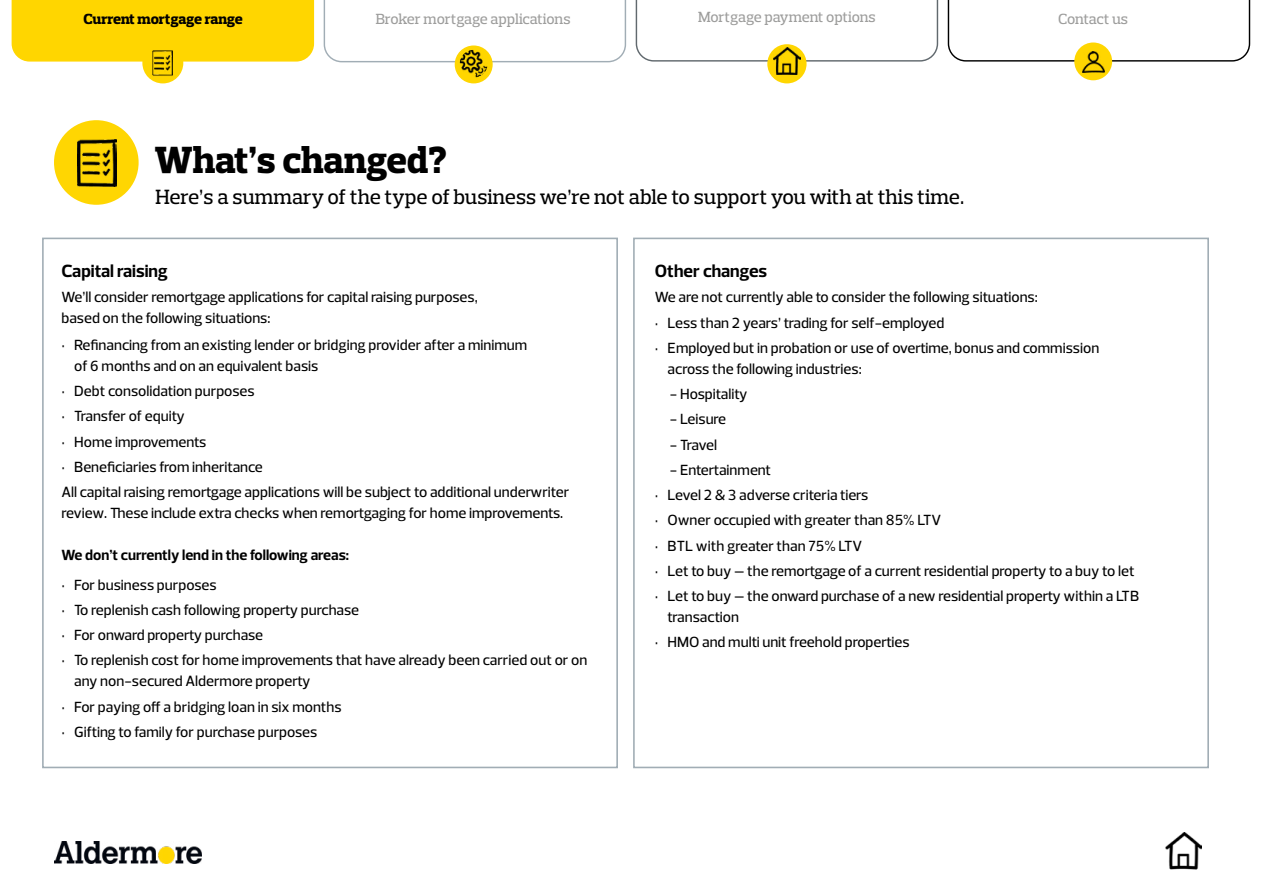
<style>
.page{position:relative;width:1263px;height:893px;background:#fff}
.page>*{position:absolute;margin:0;border:0;box-sizing:border-box;transform-origin:0 0}
.t1{font:800 38.55px "Prelo Slab";letter-spacing:-.01em;color:#000}
.t2{font:500 21px "Prelo Slab";color:#000}
.t3{font:700 18px "Prelo";color:#000}
.t4{font:500 15px/21px "Prelo";color:#000}
.t5{font:500 15px "Prelo Slab";letter-spacing:-.01em;color:#9d9d9c}
.t6{font:700 15px "Prelo";color:#000}
.t7{font:800 15px "Prelo Slab";letter-spacing:-.01em;color:#000}
</style>
<div class="page">
<svg style="left:12px;top:0;width:302px;height:62px;background:#ffd70b"></svg>
<div style="left:26px;top:12px;width:274px;height:48px;background:#ffd600"></div>
<div style="left:144px;top:44px;width:38px;height:38px;background:#ffd600;border-radius:50%"></div>
<div style="left:142px;top:43px;width:41px;height:40px;border:3px solid #ffd600;border-radius:50%"></div>
<img style="left:154px;top:52px;width:17px;height:19px">
<div style="left:151px;top:49px;width:23px;height:28px;border:2px solid #ffd600"></div>
<div style="left:54px;top:120px;width:85px;height:85px;background:#ffd602;border-radius:50%"></div>
<img style="left:77px;top:139px;width:40px;height:48px">
<img style="left:54px;top:842px;width:147px;height:21px">
<img style="left:1165px;top:833px;width:37px;height:37px">
<svg style="left:324px;top:0;width:302px;height:62px"></svg>
<div style="left:455px;top:46px;width:37px;height:37px;background:#ffd600;border-radius:50%"></div>
<div style="left:455px;top:45px;width:38px;height:38px;border:1px solid #ffd600;border-radius:50%"></div>
<img style="left:460px;top:50px;width:28px;height:28px;border-radius:14px">
<svg style="left:636px;top:0;width:302px;height:62px"></svg>
<div style="left:768px;top:45px;width:37px;height:37px;background:#ffd600;border-radius:50%"></div>
<div style="left:767px;top:44px;width:39px;height:39px;border:2px solid #ffd600;border-radius:50%"></div>
<img style="left:773px;top:47px;width:27px;height:27px">
<svg style="left:948px;top:0;width:302px;height:62px"></svg>
<div style="left:1074px;top:43px;width:38px;height:37px;background:#ffd600;border-radius:50%"></div>
<img style="left:1082px;top:52px;width:22px;height:20px">
<div style="left:42px;top:238px;width:576px;height:530px;border:2px solid #a1adb5"></div>
<div style="left:633px;top:238px;width:576px;height:530px;border:2px solid #a1adb5"></div>
<p class="t7" style="left:84px;top:10px;width:161px">Current mortgage range</p>
<p class="t5" style="left:376px;top:10px;width:196px">Broker mortgage applications</p>
<p class="t5" style="left:698px;top:8px;width:179px">Mortgage payment options</p>
<p class="t5" style="left:1058px;top:9px;width:71px">Contact us</p>
<h1 class="t1" style="left:155px;top:137px;width:293px">What’s changed?</h1>
<h2 class="t2" style="left:155px;top:184px;width:810px">Here’s a summary of the type of business we’re not able to support you with at this time.</h2>
<p class="t3" style="left:61px;top:260px;width:108px">Capital raising</p>
<p class="t4" style="left:61px;top:287px;width:418px">We’ll consider remortgage applications for capital raising purposes, based on the following situations:</p>
<p class="t4" style="left:74px;top:334px;width:455px;text-indent:-13px">• Refinancing from an existing lender or bridging provider after a minimum of 6 months and on an equivalent basis</p>
<p class="t4" style="left:61px;top:381px;width:195px">• Debt consolidation purposes</p>
<p class="t4" style="left:61px;top:406px;width:125px">• Transfer of equity</p>
<p class="t4" style="left:61px;top:431px;width:146px">• Home improvements</p>
<p class="t4" style="left:61px;top:454px;width:509px;line-height:25.2px">• Beneficiaries from inheritance<br>All capital raising remortgage applications will be subject to additional underwriter</p>
<p class="t4" style="left:61px;top:503px;width:503px">review. These include extra checks when remortgaging for home improvements.</p>
<p class="t6" style="left:61px;top:546px;width:289px">We don’t currently lend in the following areas:</p>
<p class="t4" style="left:61px;top:574px;width:157px">• For business purposes</p>
<p class="t4" style="left:61px;top:599px;width:299px">• To replenish cash following property purchase</p>
<p class="t4" style="left:61px;top:625px;width:203px">• For onward property purchase</p>
<p class="t4" style="left:74px;top:650px;width:515px;text-indent:-13px">• To replenish cost for home improvements that have already been carried out or on any non-secured Aldermore property</p>
<p class="t4" style="left:61px;top:696px;width:282px">• For paying off a bridging loan in six months</p>
<p class="t4" style="left:61px;top:721px;width:257px">• Gifting to family for purchase purposes</p>
<p class="t3" style="left:655px;top:260px;width:114px">Other changes</p>
<p class="t4" style="left:655px;top:287px;width:384px">We are not currently able to consider the following situations:</p>
<p class="t4" style="left:655px;top:312px;width:291px">• Less than 2 years’ trading for self-employed</p>
<p class="t4" style="left:668px;top:337px;width:433px;text-indent:-13px">• Employed but in probation or use of overtime, bonus and commission across the following industries:</p>
<p class="t4" style="left:670px;top:384px;width:79px">- Hospitality</p>
<p class="t4" style="left:670px;top:409px;width:58px">- Leisure</p>
<p class="t4" style="left:670px;top:434px;width:49px">- Travel</p>
<p class="t4" style="left:670px;top:459px;width:103px">- Entertainment</p>
<p class="t4" style="left:655px;top:485px;width:215px">• Level 2 &amp; 3 adverse criteria tiers</p>
<p class="t4" style="left:655px;top:510px;width:288px">• Owner occupied with greater than 85% LTV</p>
<p class="t4" style="left:655px;top:535px;width:209px">• BTL with greater than 75% LTV</p>
<p class="t4" style="left:655px;top:560px;width:481px">• Let to buy – the remortgage of a current residential property to a buy to let</p>
<p class="t4" style="left:668px;top:586px;width:473px;text-indent:-13px">• Let to buy – the onward purchase of a new residential property within a LTB transaction</p>
<p class="t4" style="left:655px;top:632px;width:256px">• HMO and multi unit freehold properties</p>
</div>
